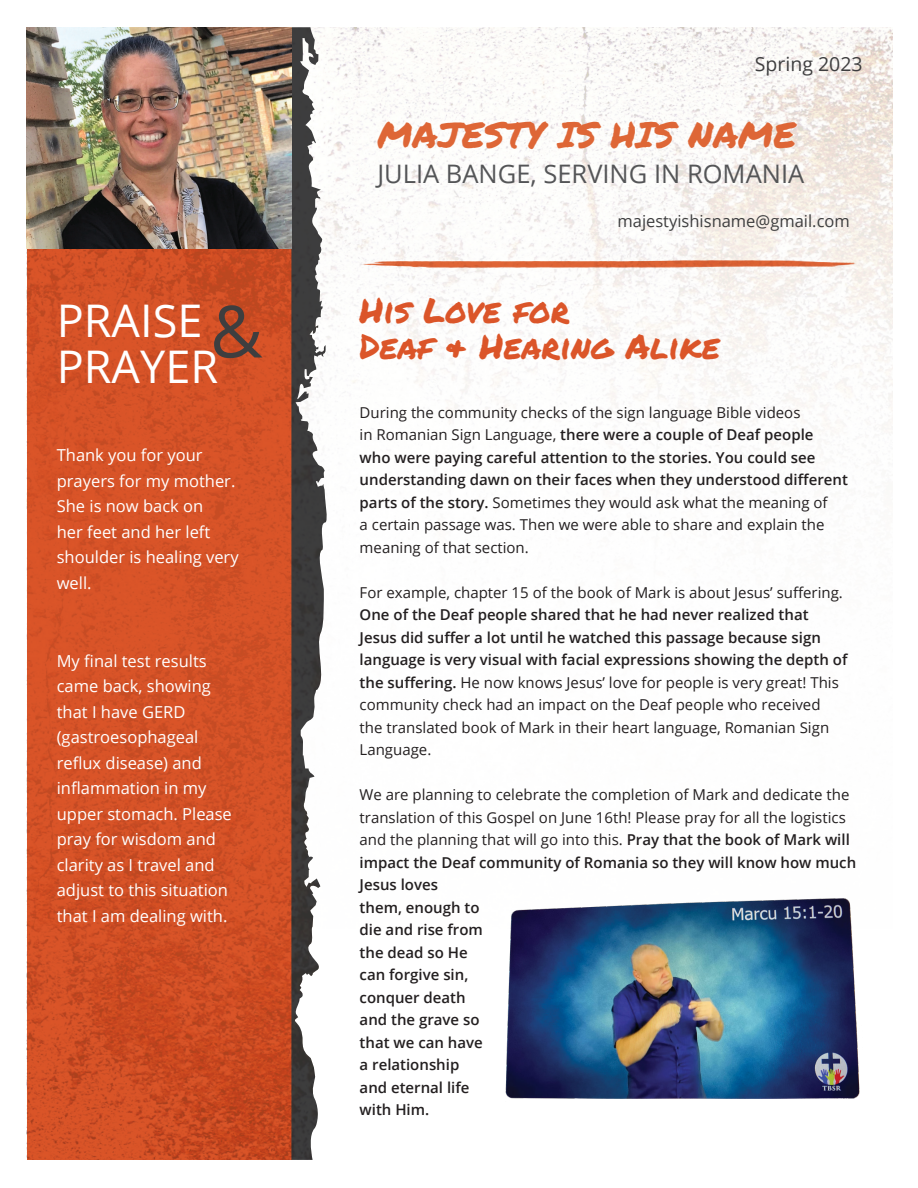
<style>
.page{position:relative;width:918px;height:1188px;background:#fff}
.page>*{position:absolute;margin:0;border:0;box-sizing:border-box;transform-origin:0 0}
.t1{font:72px "Open Sans";color:#3e3e3f}
.t2{font:45px "Open Sans";color:#fff}
.t3{font:36px "Permanent Marker";color:#de6636}
.t4{font:34.5px "Permanent Marker";color:#db5529}
.t5{font:25.5px "Open Sans";color:#545557}
.t6{font:19.5px "Open Sans";color:#3e3e3f}
.t7{font:16.5px/25.5px "Open Sans";color:#fff}
.t8{font:16.5px "Open Sans";color:#3e3e3f}
.t9{font:15px/22.5px "Open Sans";color:#231f20}
.t10{font:600 15px/22.5px "Open Sans";color:#231f20}
.s1{font-weight:600}
.s2{font-weight:400}
</style>
<div class="page">
<img style="left:329px;top:27px;width:563px;height:429px">
<img style="left:27px;top:248px;width:264px;height:912px">
<img style="left:329px;top:247px;width:547px;height:34px">
<svg style="left:291px;top:27px;width:38px;height:1133px"></svg>
<img style="left:27px;top:27px;width:264px;height:221px">
<img style="left:505px;top:898px;width:355px;height:201px">
<p class="t2" style="left:57px;top:290px;width:147px">PRAISE</p>
<p class="t2" style="left:57px;top:336px;width:163px">PRAYER</p>
<p class="t1" style="left:210px;top:282px;width:54px">&amp;</p>
<p class="t7" style="left:57px;top:442px;width:183px">Thank you for your prayers for my mother.<br>She is now back on<br>her feet and her left shoulder is healing very well.</p>
<p class="t7" style="left:57px;top:648px;width:177px">My final test results came back, showing that I have GERD (gastroesophageal reflux disease) and inflammation in my upper stomach. Please pray for wisdom and clarity as I travel and adjust to this situation that I am dealing with.</p>
<p class="t6" style="left:755px;top:50px;width:109px">Spring 2023</p>
<h3 class="t3" style="left:377px;top:108px;width:420px">MAJESTY IS HIS NAME</h3>
<h3 class="t5" style="left:377px;top:156px;width:428px">JULIA BANGE, SERVING IN ROMANIA</h3>
<p class="t8" style="left:617px;top:209px;width:234px">majestyishisname@gmail.com</p>
<p class="t4" style="left:360px;top:285px;width:211px">His Love for</p>
<p class="t4" style="left:360px;top:321px;width:362px">Deaf &amp; Hearing Alike</p>
<p class="t9" style="left:360px;top:401px;width:490px">During the community checks of the sign language Bible videos<br>in Romanian Sign Language, <span class="s1">there were a couple of Deaf people who were paying careful attention to the stories. You could see understanding dawn on their faces when they understood different parts of the story.</span> Sometimes they would ask what the meaning of<br>a certain passage was. Then we were able to share and explain the meaning of that section.</p>
<p class="t9" style="left:360px;top:581px;width:489px">For example, chapter 15 of the book of Mark is about Jesus’ suffering.<br><span class="s1">One of the Deaf people shared that he had never realized that Jesus did suffer a lot until he watched this passage because sign language is very visual with facial expressions showing the depth of the suffering.</span> He now knows Jesus’ love for people is very great! This community check had an impact on the Deaf people who received<br>the translated book of Mark in their heart language, Romanian Sign Language.</p>
<p class="t10" style="left:360px;top:783px;width:498px"><span class="s2">We are planning to celebrate the completion of Mark and dedicate the translation of this Gospel on June 16th! Please pray for all the logistics and the planning that will go into this.</span> Pray that the book of Mark will impact the Deaf community of Romania so they will know how much<br>Jesus loves<br>them, enough to<br>die and rise from<br>the dead so He<br>can forgive sin,<br>conquer death<br>and the grave so<br>that we can have<br>a relationship<br>and eternal life<br>with Him.</p>
</div>
